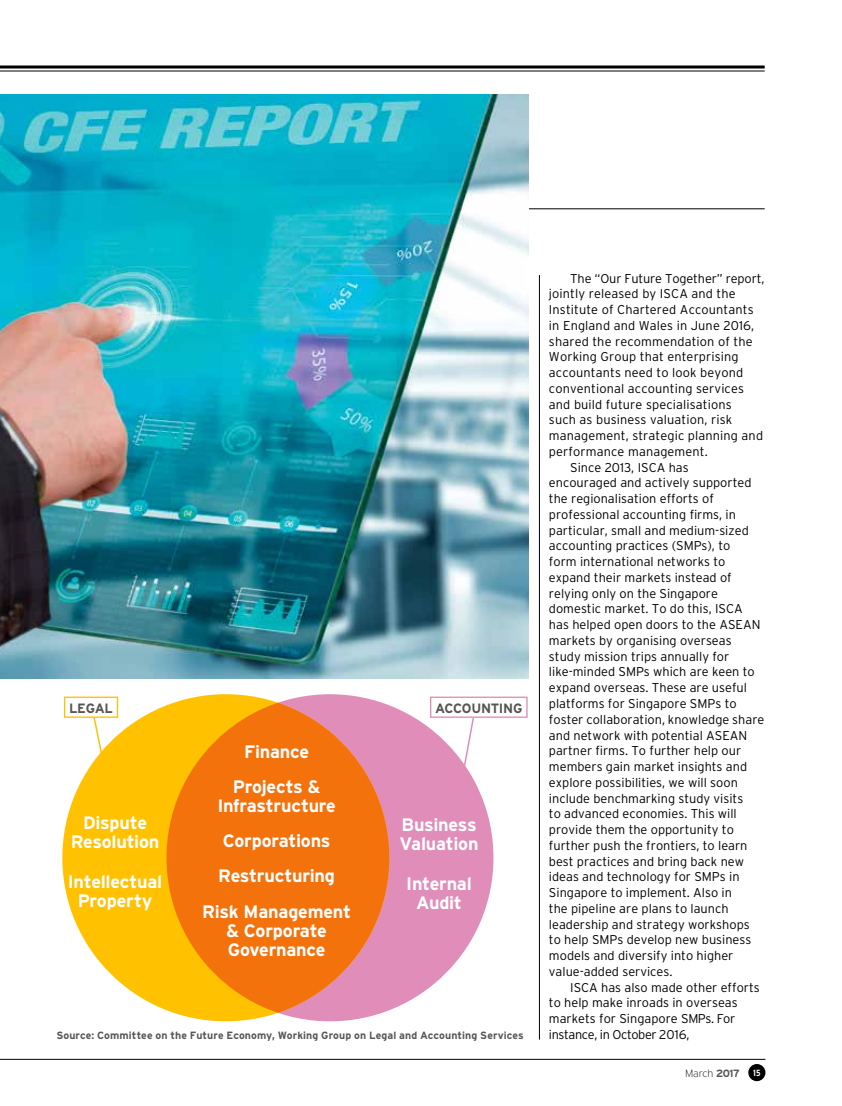
<style>
.page{position:relative;width:842px;height:1106px;background:#fff}
.page>*{position:absolute;margin:0;border:0;box-sizing:border-box;transform-origin:0 0}
.t1{font:700 18px/18.9px "Interstate";letter-spacing:-.015em;color:#fff;text-align:center}
.t2{font:700 13.5px "Interstate";letter-spacing:-.025em;color:#575654}
.t3{font:300 12.75px "Interstate";color:#000}
.t4{font:300 12.75px "Interstate";letter-spacing:-.03em;color:#000}
.t5{font:700 10.5px "Interstate";letter-spacing:.01em;color:#575654}
.t6{font:200 10.5px "Interstate";letter-spacing:-.01em;color:#000}
.t7{font:700 condensed 9px "Interstate";color:#fff}
.s1{font-weight:700;color:#575654}
</style>
<div class="page">
<div style="left:748px;top:1064px;width:17px;height:17px;background:#000;border-radius:50%"></div>
<hr style="left:0;top:65px;width:765px;height:3px;background:#000">
<hr style="left:0;top:70px;width:765px;height:1px;background:#000">
<hr style="left:0;top:208px;width:765px;height:1px;background:#000">
<hr style="left:0;top:1059px;width:765px;height:1px;background:#000">
<hr style="left:539px;top:275px;width:1px;height:764px;background:#000">
<img style="left:0;top:94px;width:529px;height:584px">
<div style="left:166px;top:694px;width:327px;height:327px;background:#e18db9;border-radius:50%"></div>
<div style="left:62px;top:694px;width:327px;height:327px;background:#ffc100;border-radius:50%"></div>
<svg style="left:166px;top:694px;width:223px;height:327px;fill:#f4720c"></svg>
<div style="left:430px;top:696px;width:98px;height:22px;border:1px solid #e18db9"></div>
<div style="left:64px;top:696px;width:54px;height:22px;border:1px solid #ffc100"></div>
<svg style="left:92px;top:716px;width:14px;height:48px"></svg>
<svg style="left:461px;top:716px;width:14px;height:61px"></svg>
<p class="t2" style="left:69px;top:700px;width:45px">LEGAL</p>
<p class="t2" style="left:435px;top:700px;width:89px">ACCOUNTING</p>
<p class="t1" style="left:71px;top:812px;width:90px">Dispute<br>Resolution</p>
<p class="t1" style="left:68px;top:872px;width:96px">Intellectual<br>Property</p>
<p class="t1" style="left:233px;top:734px;width:89px;line-height:35.1px">Finance<br>Projects &amp;</p>
<p class="t1" style="left:202px;top:788px;width:150px;line-height:35.1px">Infrastructure<br>Corporations<br>Restructuring<br>Risk Management</p>
<p class="t1" style="left:226px;top:920px;width:102px;text-align:left">&amp; Corporate<br>Governance</p>
<p class="t1" style="left:399px;top:814px;width:81px;text-align:left">Business<br>Valuation</p>
<p class="t1" style="left:406px;top:874px;width:67px">Internal<br>Audit</p>
<p class="t3" style="left:570px;top:271px;width:196px">The “Our Future Together” report,</p>
<p class="t3" style="left:549px;top:287px;width:188px">jointly released by ISCA and the</p>
<p class="t3" style="left:549px;top:302px;width:206px">Institute of Chartered Accountants</p>
<p class="t3" style="left:549px;top:318px;width:207px">in England and Wales in June 2016,</p>
<p class="t3" style="left:549px;top:334px;width:205px">shared the recommendation of the</p>
<p class="t3" style="left:549px;top:350px;width:191px">Working Group that enterprising</p>
<p class="t3" style="left:549px;top:365px;width:196px">accountants need to look beyond</p>
<p class="t3" style="left:549px;top:381px;width:197px">conventional accounting services</p>
<p class="t3" style="left:549px;top:397px;width:184px">and build future specialisations</p>
<p class="t3" style="left:549px;top:413px;width:185px">such as business valuation, risk</p>
<p class="t3" style="left:549px;top:428px;width:216px">management, strategic planning and</p>
<p class="t3" style="left:549px;top:444px;width:160px">performance management.</p>
<p class="t3" style="left:570px;top:460px;width:120px">Since 2013, ISCA has</p>
<p class="t3" style="left:549px;top:476px;width:204px">encouraged and actively supported</p>
<p class="t3" style="left:549px;top:491px;width:166px">the regionalisation efforts of</p>
<p class="t3" style="left:549px;top:507px;width:189px">professional accounting firms, in</p>
<p class="t3" style="left:549px;top:523px;width:201px">particular, small and medium-sized</p>
<p class="t3" style="left:549px;top:539px;width:183px">accounting practices (SMPs), to</p>
<p class="t3" style="left:549px;top:554px;width:178px">form international networks to</p>
<p class="t3" style="left:549px;top:570px;width:184px">expand their markets instead of</p>
<p class="t3" style="left:549px;top:586px;width:170px">relying only on the Singapore</p>
<p class="t3" style="left:549px;top:602px;width:195px">domestic market. To do this, ISCA</p>
<p class="t3" style="left:549px;top:617px;width:213px">has helped open doors to the ASEAN</p>
<p class="t3" style="left:549px;top:633px;width:184px">markets by organising overseas</p>
<p class="t3" style="left:549px;top:649px;width:182px">study mission trips annually for</p>
<p class="t3" style="left:549px;top:665px;width:207px">like-minded SMPs which are keen to</p>
<p class="t3" style="left:549px;top:680px;width:200px">expand overseas. These are useful</p>
<p class="t3" style="left:549px;top:696px;width:189px">platforms for Singapore SMPs to</p>
<p class="t3" style="left:549px;top:712px;width:217px">foster collaboration, knowledge share</p>
<p class="t3" style="left:549px;top:728px;width:200px">and network with potential ASEAN</p>
<p class="t3" style="left:549px;top:743px;width:194px">partner firms. To further help our</p>
<p class="t3" style="left:549px;top:759px;width:200px">members gain market insights and</p>
<p class="t3" style="left:549px;top:775px;width:190px">explore possibilities, we will soon</p>
<p class="t3" style="left:549px;top:791px;width:196px">include benchmarking study visits</p>
<p class="t3" style="left:549px;top:806px;width:189px">to advanced economies. This will</p>
<p class="t3" style="left:549px;top:822px;width:186px">provide them the opportunity to</p>
<p class="t3" style="left:549px;top:838px;width:200px">further push the frontiers, to learn</p>
<p class="t3" style="left:549px;top:854px;width:197px">best practices and bring back new</p>
<p class="t3" style="left:549px;top:869px;width:192px">ideas and technology for SMPs in</p>
<p class="t3" style="left:549px;top:885px;width:185px">Singapore to implement. Also in</p>
<p class="t3" style="left:549px;top:901px;width:181px">the pipeline are plans to launch</p>
<p class="t3" style="left:549px;top:916px;width:202px">leadership and strategy workshops</p>
<p class="t3" style="left:549px;top:932px;width:204px">to help SMPs develop new business</p>
<p class="t3" style="left:549px;top:948px;width:186px">models and diversify into higher</p>
<p class="t3" style="left:549px;top:964px;width:125px">value-added services.</p>
<p class="t3" style="left:570px;top:979px;width:191px">ISCA has also made other efforts</p>
<p class="t3" style="left:549px;top:995px;width:190px">to help make inroads in overseas</p>
<p class="t3" style="left:549px;top:1011px;width:188px">markets for Singapore SMPs. For</p>
<p class="t5" style="left:56px;top:1028px;width:469px">Source: Committee on the Future Economy, Working Group on Legal and Accounting Services</p>
<p class="t4" style="left:549px;top:1027px;width:142px">instance, in October 2016,</p>
<p class="t6" style="left:685px;top:1067px;width:56px">March <span class="s1">2017</span></p>
<p class="t7" style="left:753px;top:1067px;width:9px">15</p>
</div>
